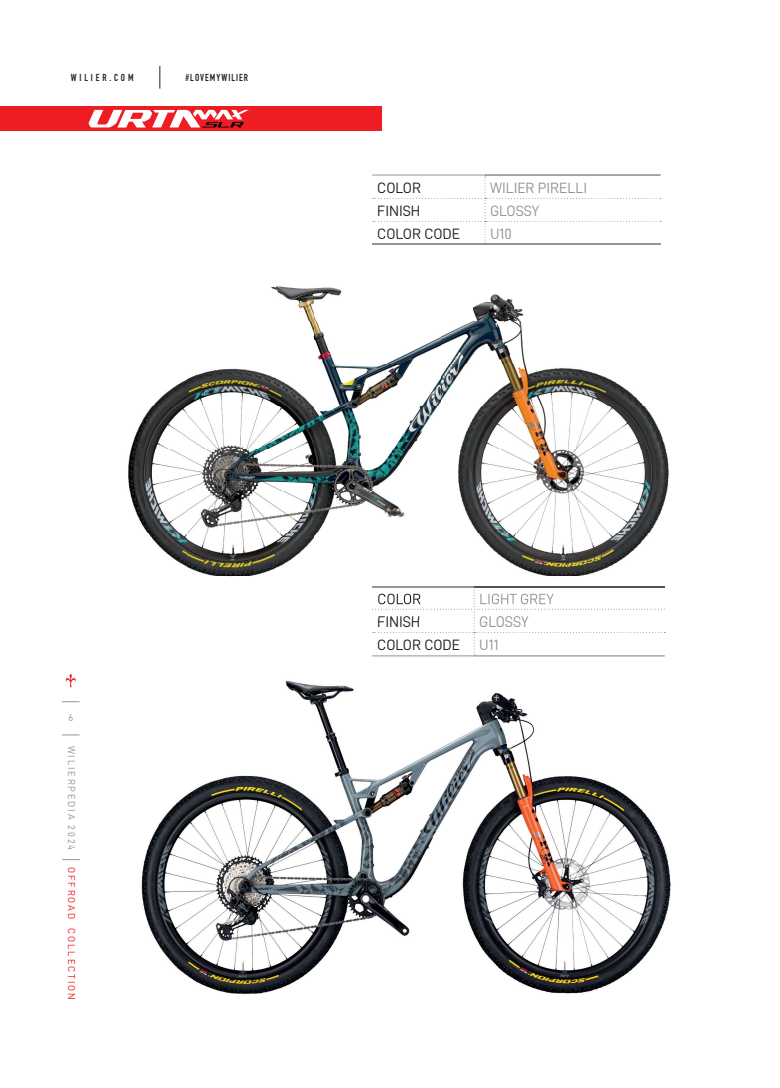
<style>
.page{position:relative;width:780px;height:1088px;background:#fff}
.page>*{position:absolute;margin:0;border:0;box-sizing:border-box;transform-origin:0 0}
.t1{font:15px "D DIN";color:#231f20}
.t2{font:15px "D DIN";color:#929595}
.t3{font:15px "D DIN";color:#939598}
.t4{font:10px "D DIN";letter-spacing:.19em;color:#ee1d23}
.t5{font:10px "D DIN";letter-spacing:.19em;color:#939598}
.t6{font:10px "DIN Engschrift Std";letter-spacing:.105em;color:#231f20}
.t7{font:10px "DIN Engschrift Std";letter-spacing:.285em;color:#231f20}
</style>
<div class="page">
<hr style="left:372px;top:175px;width:113px;height:1px;background:#939598">
<hr style="left:372px;top:655px;width:102px;height:1px;background:#939598">
<hr style="left:474px;top:655px;width:190px;height:1px;background:#939598">
<img style="left:128px;top:243px;width:541px;height:344px">
<img style="left:372px;top:243px;width:288px;height:1px">
<svg style="left:373px;top:175px;width:288px;height:68px"></svg>
<img style="left:378px;top:237px;width:81px;height:2px">
<img style="left:491px;top:237px;width:20px;height:2px">
<svg style="left:372px;top:587px;width:293px;height:68px"></svg>
<img style="left:372px;top:586px;width:292px;height:1px">
<img style="left:378px;top:594px;width:42px;height:10px">
<img style="left:480px;top:594px;width:73px;height:10px">
<img style="left:378px;top:616px;width:41px;height:2px">
<img style="left:480px;top:616px;width:48px;height:2px">
<img style="left:61px;top:680px;width:610px;height:314px">
<div style="left:0;top:106px;width:381px;height:25px;background:#ee1d23"></div>
<svg style="left:159px;top:66px;width:1px;height:23px"></svg>
<svg style="left:62px;top:859px;width:18px;height:1px"></svg>
<svg style="left:62px;top:734px;width:18px;height:1px"></svg>
<svg style="left:62px;top:701px;width:18px;height:1px"></svg>
<svg style="left:65px;top:673px;width:12px;height:14px"></svg>
<svg style="left:89px;top:110px;width:160px;height:18px"></svg>
<p class="t7" style="left:71px;top:71px;width:64px">WILIER.COM</p>
<p class="t6" style="left:185px;top:71px;width:64px">#LOVEMYWILIER</p>
<p class="t1" style="left:377px;top:179px;width:45px">COLOR</p>
<p class="t2" style="left:490px;top:179px;width:98px">WILIER PIRELLI</p>
<p class="t1" style="left:377px;top:202px;width:45px">FINISH</p>
<p class="t3" style="left:490px;top:202px;width:51px">GLOSSY</p>
<p class="t1" style="left:377px;top:225px;width:84px">COLOR CODE</p>
<p class="t2" style="left:490px;top:225px;width:23px">U10</p>
<p class="t5" style="left:69px;top:712px;width:6px">6</p>
<p class="t5" style="left:77px;top:745px;width:106px;rotate:90deg">WILIERPEDIA 2024</p>
<p class="t4" style="left:77px;top:867px;width:134px;rotate:90deg">OFFROAD COLLECTION</p>
<p class="t1" style="left:377px;top:613px;width:45px">FINISH</p>
<p class="t2" style="left:479px;top:613px;width:51px">GLOSSY</p>
<p class="t1" style="left:377px;top:637px;width:84px">COLOR CODE</p>
<p class="t2" style="left:479px;top:637px;width:21px">U11</p>
</div>
